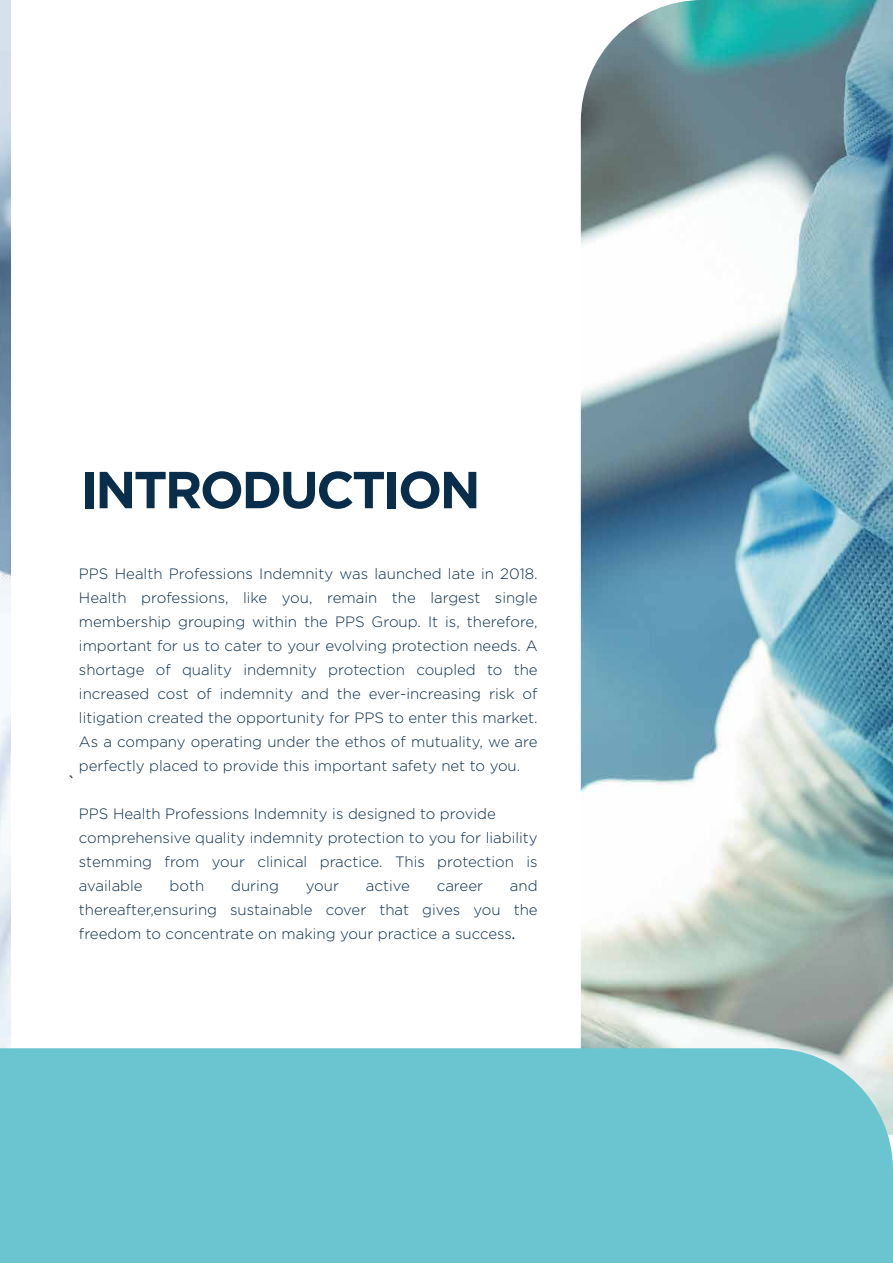
<style>
.page{position:relative;width:893px;height:1263px;background:#fff}
.page>*{position:absolute;margin:0;border:0;box-sizing:border-box;transform-origin:0 0}
.t1{font:700 51.9px "Gotham";letter-spacing:-.05em;color:#092e4b}
.t2{font:18px "Myriad Pro";color:#231f20}
.t3{font:300 15px/24px "Gotham";color:#092d4b;text-align:justify}
.s1{font-family:"Myriad Pro";font-weight:400}
</style>
<div class="page">
<img style="left:0;top:32px;width:10px;height:1016px">
<img style="left:581px;top:0;width:312px;height:1048px">
<div style="left:0;top:1048px;width:893px;height:215px;background:#6bc5d1"></div>
<h1 class="t1" style="left:80px;top:455px;width:402px">INTRODUCTION</h1>
<p class="t3" style="left:79px;top:561px;width:460px">PPS Health Professions Indemnity was launched late in 2018.<br>Health professions, like you, remain the largest single membership grouping within the PPS Group. It is, therefore, important for us to cater to your evolving protection needs. A shortage of quality indemnity protection coupled to the increased cost of indemnity and the ever-increasing risk of litigation created the opportunity for PPS to enter this market.<br>As a company operating under the ethos of mutuality, we are perfectly placed to provide this important safety net to you.</p>
<p class="t3" style="left:79px;top:801px;width:460px;text-align:left">PPS Health Professions Indemnity is designed to provide comprehensive quality indemnity protection to you for liability stemming from your clinical practice. This protection is available</p>
<p class="t2" style="left:69px;top:771px;width:7px">`</p>
<p class="t3" style="left:79px;top:873px;width:460px;text-indent:431px">and thereafter,ensuring sustainable cover that gives you the freedom to concentrate on making your practice a success<span class="s1">.</span></p>
<p class="t3" style="left:170px;top:873px;width:36px">both</p>
<p class="t3" style="left:231px;top:873px;width:49px">during</p>
<p class="t3" style="left:306px;top:873px;width:35px">your</p>
<p class="t3" style="left:366px;top:873px;width:45px">active</p>
<p class="t3" style="left:437px;top:873px;width:48px">career</p>
</div>
